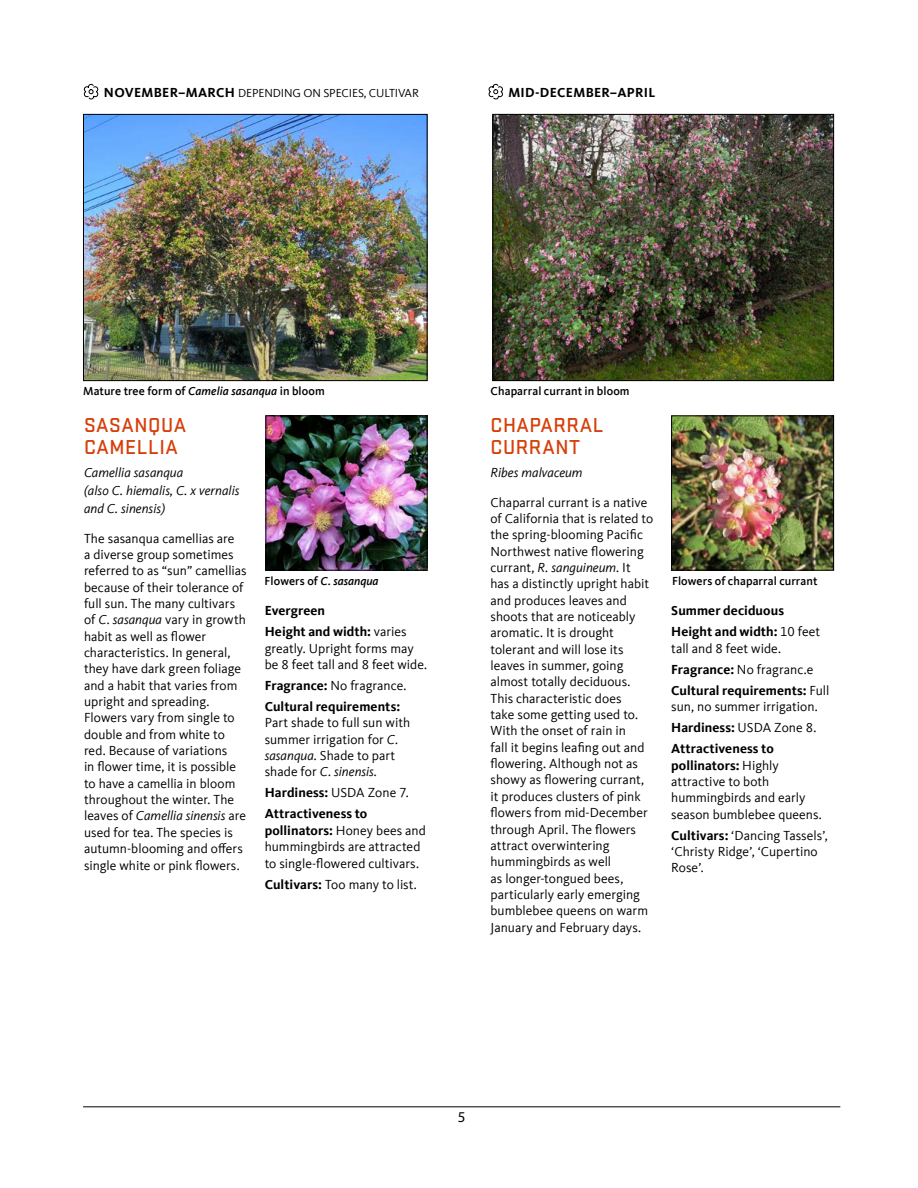
<style>
.page{position:relative;width:918px;height:1188px;background:#fff}
.page>*{position:absolute;margin:0;border:0;box-sizing:border-box;transform-origin:0 0}
.Subh_2{font:500 21px/22.5px "Stratum 2";letter-spacing:.025em;color:#d73f09}
.t1{font:15px "Myriad Pro";color:#000}
.plant_text{font:13.5px/16.4px "Kievit Offc";color:#000}
.Latin_name{font:italic 13.5px/18px "Kievit Offc";color:#000}
.plant_text-2{font:700 13.5px "Kievit Offc";letter-spacing:.005em;color:#000}
.time_of_bloom{font:700 13.5px "Kievit Offc";letter-spacing:.025em;color:#000}
.body{font:500 12px "Kievit Offc";letter-spacing:.005em;color:#000}
.time_of_bloom-2{font:12px "Kievit Offc";letter-spacing:-.01em;color:#000}
.body-2{font:italic 500 12px "Kievit Offc";letter-spacing:-.005em;color:#000}
.s1{font-weight:700;font-size:13.5px}
.s2{font-style:italic}
.s3{font-style:normal}
.s4{font-weight:700}
.s5{font-weight:400}
</style>
<div class="page">
<img style="left:494px;top:116px;width:338px;height:263px">
<div style="left:492px;top:114px;width:342px;height:267px;border:1px solid #000"></div>
<img style="left:85px;top:116px;width:341px;height:263px">
<div style="left:83px;top:114px;width:345px;height:267px;border:1px solid #000"></div>
<img style="left:268px;top:418px;width:158px;height:151px">
<div style="left:266px;top:416px;width:162px;height:155px;border:1px solid #000"></div>
<img style="left:673px;top:418px;width:159px;height:151px">
<div style="left:671px;top:416px;width:163px;height:155px;border:1px solid #000"></div>
<hr style="left:83px;top:1107px;width:757px;height:1px;background:#000">
<svg style="left:83px;top:83px;width:16px;height:17px"></svg>
<svg style="left:488px;top:83px;width:15px;height:17px"></svg>
<p class="time_of_bloom-2" style="left:104px;top:86px;width:316px"><span class="s1">NOVEMBER–MARCH</span> DEPENDING ON SPECIES, CULTIVAR</p>
<p class="time_of_bloom" style="left:508px;top:84px;width:149px">MID-DECEMBER–APRIL</p>
<p class="body" style="left:83px;top:384px;width:243px">Mature tree form of <span class="s2">Camelia sasanqua</span> in bloom</p>
<p class="Subh_2" style="left:84px;top:412px;width:104px">SASANQUA<br>CAMELLIA</p>
<p class="Latin_name" style="left:84px;top:463px;width:157px">Camellia sasanqua<br>(also C. hiemalis, C. x vernalis and C. sinensis)</p>
<p class="plant_text" style="left:84px;top:530px;width:164px">The sasanqua camellias are<br>a diverse group sometimes referred to as “sun” camellias because of their tolerance of full sun. The many cultivars of <span class="s2">C. sasanqua</span> vary in growth habit as well as flower characteristics. In general, they have dark green foliage and a habit that varies from upright and spreading.<br>Flowers vary from single to double and from white to red. Because of variations<br>in flower time, it is possible to have a camellia in bloom throughout the winter. The leaves of <span class="s2">Camellia sinensis</span> are used for tea. The species is autumn-blooming and offers single white or pink flowers.</p>
<p class="body-2" style="left:265px;top:574px;width:116px"><span class="s3">Flowers of</span> C. sasanqua</p>
<p class="plant_text-2" style="left:265px;top:603px;width:62px">Evergreen</p>
<p class="plant_text" style="left:265px;top:624px;width:164px"><span class="s4">Height and width:</span> varies greatly. Upright forms may be 8 feet tall and 8 feet wide.</p>
<p class="plant_text" style="left:265px;top:678px;width:143px"><span class="s4">Fragrance:</span> No fragrance.</p>
<p class="plant_text" style="left:265px;top:699px;width:147px"><span class="s4">Cultural requirements:<br></span>Part shade to full sun with summer irrigation for <span class="s2">C. sasanqua.</span> Shade to part shade for <span class="s2">C. sinensis.</span></p>
<p class="plant_text-2" style="left:265px;top:785px;width:145px">Hardiness: <span class="s5">USDA Zone 7.</span></p>
<p class="plant_text" style="left:265px;top:806px;width:163px"><span class="s4">Attractiveness to pollinators:</span> Honey bees and hummingbirds are attracted to single-flowered cultivars.</p>
<p class="plant_text" style="left:265px;top:876px;width:154px"><span class="s4">Cultivars:</span> Too many to list.</p>
<p class="body" style="left:491px;top:384px;width:141px">Chaparral currant in bloom</p>
<p class="Subh_2" style="left:490px;top:412px;width:115px">CHAPARRAL<br>CURRANT</p>
<p class="Latin_name" style="left:490px;top:463px;width:94px">Ribes malvaceum</p>
<p class="plant_text" style="left:490px;top:494px;width:164px">Chaparral currant is a native of California that is related to the spring-blooming Pacific<br>Northwest native flowering currant, <span class="s2">R. sanguineum</span>. It<br>has a distinctly upright habit and produces leaves and shoots that are noticeably aromatic. It is drought tolerant and will lose its leaves in summer, going almost totally deciduous.<br>This characteristic does<br>take some getting used to.<br>With the onset of rain in<br>fall it begins leafing out and flowering. Although not as showy as flowering currant, it produces clusters of pink flowers from mid-December through April. The flowers attract overwintering hummingbirds as well<br>as longer-tongued bees, particularly early emerging bumblebee queens on warm<br>January and February days.</p>
<p class="body" style="left:672px;top:574px;width:147px">Flowers of chaparral currant</p>
<p class="plant_text-2" style="left:671px;top:603px;width:114px">Summer deciduous</p>
<p class="plant_text" style="left:671px;top:624px;width:150px"><span class="s4">Height and width:</span> 10 feet tall and 8 feet wide.</p>
<p class="plant_text" style="left:671px;top:661px;width:144px"><span class="s4">Fragrance:</span> No fragranc.e</p>
<p class="plant_text" style="left:671px;top:682px;width:160px"><span class="s4">Cultural requirements:</span> Full sun, no summer irrigation.</p>
<p class="plant_text-2" style="left:671px;top:720px;width:147px">Hardiness: <span class="s5">USDA Zone 8.</span></p>
<p class="plant_text" style="left:671px;top:741px;width:152px"><span class="s4">Attractiveness to pollinators:</span> Highly attractive to both hummingbirds and early season bumblebee queens.</p>
<p class="plant_text" style="left:671px;top:827px;width:158px"><span class="s4">Cultivars:</span> ‘Dancing Tassels’, ‘Christy Ridge’, ‘Cupertino<br>Rose’.</p>
<p class="t1" style="left:458px;top:1108px;width:9px">5</p>
</div>
